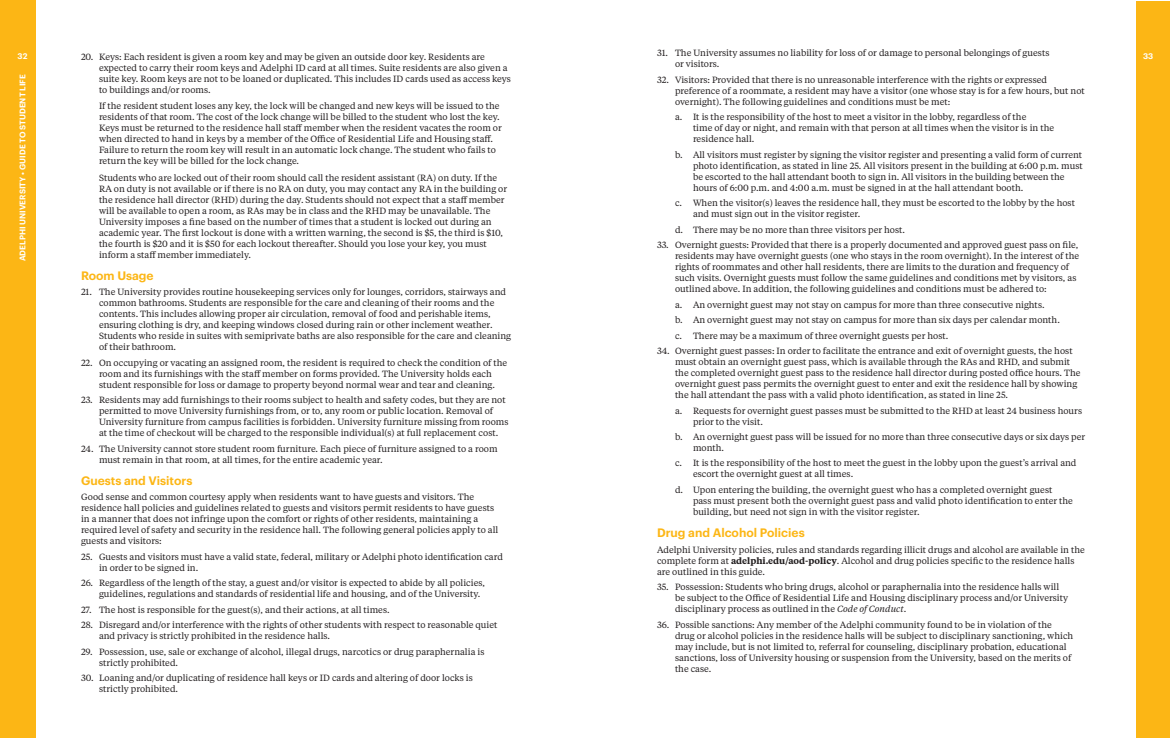
<style>
.page{position:relative;width:1170px;height:738px;background:#fff}
.page>*{position:absolute;margin:0;border:0;box-sizing:border-box;transform-origin:0 0}
.t1{font:600 12px "Graphik";color:#fcb615}
.t2{font:9px/11px "Tiempos Text";color:#231f20}
.t3{font:600 8px "Graphik";letter-spacing:.005em;color:#fff}
.s1{font-weight:600}
.s2{font-style:italic}
</style>
<div class="page">
<div style="left:1136px;top:1px;width:34px;height:737px;background:#fcb615"></div>
<div style="left:0;top:0;width:36px;height:738px;background:#fcb615"></div>
<p class="t2" style="left:675px;top:47px;width:376px;text-indent:-18px">31. The University assumes no liability for loss of or damage to personal belongings of guests or visitors.</p>
<p class="t2" style="left:675px;top:73px;width:411px;text-indent:-18px">32. Visitors: Provided that there is no unreasonable interference with the rights or expressed preference of a roommate, a resident may have a visitor (one whose stay is for a few hours, but not overnight). The following guidelines and conditions must be met:</p>
<p class="t2" style="left:693px;top:111px;width:363px;text-indent:-18px">a. It is the responsibility of the host to meet a visitor in the lobby, regardless of the<br>time of day or night, and remain with that person at all times when the visitor is in the residence hall.</p>
<p class="t2" style="left:693px;top:148px;width:391px;text-indent:-18px">b. All visitors must register by signing the visitor register and presenting a valid form of current photo identification, as stated in line 25. All visitors present in the building at 6:00 p.m. must be escorted to the hall attendant booth to sign in. All visitors in the building between the hours of 6:00 p.m. and 4:00 a.m. must be signed in at the hall attendant booth.</p>
<p class="t2" style="left:693px;top:197px;width:384px;text-indent:-18px">c. When the visitor(s) leaves the residence hall, they must be escorted to the lobby by the host and must sign out in the visitor register.</p>
<p class="t2" style="left:675px;top:223px;width:232px">d. There may be no more than three visitors per host.</p>
<p class="t2" style="left:675px;top:239px;width:406px;text-indent:-18px">33. Overnight guests: Provided that there is a properly documented and approved guest pass on file, residents may have overnight guests (one who stays in the room overnight). In the interest of the rights of roommates and other hall residents, there are limits to the duration and frequency of such visits. Overnight guests must follow the same guidelines and conditions met by visitors, as outlined above. In addition, the following guidelines and conditions must be adhered to:</p>
<p class="t2" style="left:675px;top:296px;width:386px;line-height:15.5px">a. An overnight guest may not stay on campus for more than three consecutive nights.<br>b. An overnight guest may not stay on campus for more than six days per calendar month. c. There may be a maximum of three overnight guests per host.</p>
<p class="t2" style="left:675px;top:345px;width:407px;text-indent:-18px">34. Overnight guest passes: In order to facilitate the entrance and exit of overnight guests, the host must obtain an overnight guest pass, which is available through the RAs and RHD, and submit the completed overnight guest pass to the residence hall director during posted office hours. The overnight guest pass permits the overnight guest to enter and exit the residence hall by showing the hall attendant the pass with a valid photo identification, as stated in line 25.</p>
<p class="t2" style="left:693px;top:404px;width:391px;text-indent:-18px">a. Requests for overnight guest passes must be submitted to the RHD at least 24 business hours prior to the visit.</p>
<p class="t2" style="left:693px;top:431px;width:394px;text-indent:-18px">b. An overnight guest pass will be issued for no more than three consecutive days or six days per month.</p>
<p class="t2" style="left:693px;top:457px;width:385px;text-indent:-18px">c. It is the responsibility of the host to meet the guest in the lobby upon the guest’s arrival and escort the overnight guest at all times.</p>
<p class="t2" style="left:693px;top:484px;width:381px;text-indent:-18px">d. Upon entering the building, the overnight guest who has a completed overnight guest pass must present both the overnight guest pass and valid photo identification to enter the building, but need not sign in with the visitor register.</p>
<h1 class="t1" style="left:657px;top:524px;width:149px">Drug and Alcohol Policies</h1>
<p class="t2" style="left:657px;top:544px;width:429px">Adelphi University policies, rules and standards regarding illicit drugs and alcohol are available in the complete form at <span class="s1">adelphi.edu/aod-policy</span>. Alcohol and drug policies specific to the residence halls are outlined in this guide.</p>
<p class="t2" style="left:675px;top:581px;width:395px;text-indent:-18px">35. Possession: Students who bring drugs, alcohol or paraphernalia into the residence halls will be subject to the Office of Residential Life and Housing disciplinary process and/or University disciplinary process as outlined in the <span class="s2">Code of Conduct</span>.</p>
<p class="t2" style="left:675px;top:618px;width:400px;text-indent:-18px">36. Possible sanctions: Any member of the Adelphi community found to be in violation of the drug or alcohol policies in the residence halls will be subject to disciplinary sanctioning, which may include, but is not limited to, referral for counseling, disciplinary probation, educational sanctions, loss of University housing or suspension from the University, based on the merits of the case.</p>
<p class="t3" style="left:18px;top:50px;width:11px">32</p>
<p class="t2" style="left:81px;top:51px;width:405px">20. Keys: Each resident is given a room key and may be given an outside door key. Residents are</p>
<p class="t3" style="left:1143px;top:50px;width:12px">33</p>
<p class="t2" style="left:99px;top:62px;width:414px">expected to carry their room keys and Adelphi ID card at all times. Suite residents are also given a suite key. Room keys are not to be loaned or duplicated. This includes ID cards used as access keys to buildings and/or rooms.</p>
<p class="t2" style="left:99px;top:99px;width:404px">If the resident student loses any key, the lock will be changed and new keys will be issued to the residents of that room. The cost of the lock change will be billed to the student who lost the key.<br>Keys must be returned to the residence hall staff member when the resident vacates the room or when directed to hand in keys by a member of the Office of Residential Life and Housing staff.<br>Failure to return the room key will result in an automatic lock change. The student who fails to return the key will be billed for the lock change.</p>
<p class="t2" style="left:99px;top:171px;width:410px">Students who are locked out of their room should call the resident assistant (RA) on duty. If the RA on duty is not available or if there is no RA on duty, you may contact any RA in the building or the residence hall director (RHD) during the day. Students should not expect that a staff member will be available to open a room, as RAs may be in class and the RHD may be unavailable. The University imposes a fine based on the number of times that a student is locked out during an academic year. The first lockout is done with a written warning, the second is $5, the third is $10, the fourth is $20 and it is $50 for each lockout thereafter. Should you lose your key, you must inform a staff member immediately.</p>
<h1 class="t1" style="left:81px;top:266px;width:74px">Room Usage</h1>
<p class="t2" style="left:99px;top:286px;width:414px;text-indent:-18px">21. The University provides routine housekeeping services only for lounges, corridors, stairways and common bathrooms. Students are responsible for the care and cleaning of their rooms and the contents. This includes allowing proper air circulation, removal of food and perishable items, ensuring clothing is dry, and keeping windows closed during rain or other inclement weather.<br>Students who reside in suites with semiprivate baths are also responsible for the care and cleaning of their bathroom.</p>
<p class="t2" style="left:99px;top:356px;width:410px;text-indent:-18px">22. On occupying or vacating an assigned room, the resident is required to check the condition of the room and its furnishings with the staff member on forms provided. The University holds each student responsible for loss or damage to property beyond normal wear and tear and cleaning.</p>
<p class="t2" style="left:99px;top:394px;width:411px;text-indent:-18px">23. Residents may add furnishings to their rooms subject to health and safety codes, but they are not permitted to move University furnishings from, or to, any room or public location. Removal of University furniture from campus facilities is forbidden. University furniture missing from rooms at the time of checkout will be charged to the responsible individual(s) at full replacement cost.</p>
<p class="t2" style="left:99px;top:442px;width:400px;text-indent:-18px">24. The University cannot store student room furniture. Each piece of furniture assigned to a room must remain in that room, at all times, for the entire academic year.</p>
<h1 class="t1" style="left:81px;top:471px;width:113px">Guests and Visitors</h1>
<p class="t2" style="left:81px;top:491px;width:419px">Good sense and common courtesy apply when residents want to have guests and visitors. The residence hall policies and guidelines related to guests and visitors permit residents to have guests in a manner that does not infringe upon the comfort or rights of other residents, maintaining a required level of safety and security in the residence hall. The following general policies apply to all guests and visitors:</p>
<p class="t2" style="left:99px;top:550px;width:406px;text-indent:-18px">25. Guests and visitors must have a valid state, federal, military or Adelphi photo identification card in order to be signed in.</p>
<p class="t2" style="left:99px;top:577px;width:388px;text-indent:-18px">26. Regardless of the length of the stay, a guest and/or visitor is expected to abide by all policies, guidelines, regulations and standards of residential life and housing, and of the University.</p>
<p class="t2" style="left:81px;top:603px;width:310px">27. The host is responsible for the guest(s), and their actions, at all times.</p>
<p class="t2" style="left:99px;top:619px;width:400px;text-indent:-18px">28. Disregard and/or interference with the rights of other students with respect to reasonable quiet and privacy is strictly prohibited in the residence halls.</p>
<p class="t2" style="left:99px;top:645px;width:387px;text-indent:-18px">29. Possession, use, sale or exchange of alcohol, illegal drugs, narcotics or drug paraphernalia is strictly prohibited.</p>
<p class="t2" style="left:99px;top:672px;width:375px;text-indent:-18px">30. Loaning and/or duplicating of residence hall keys or ID cards and altering of door locks is strictly prohibited.</p>
<p class="t3" style="left:16px;top:261px;width:188px;rotate:-90deg">ADELPHI UNIVERSITY • GUIDE TO STUDENT LIFE</p>
</div>
